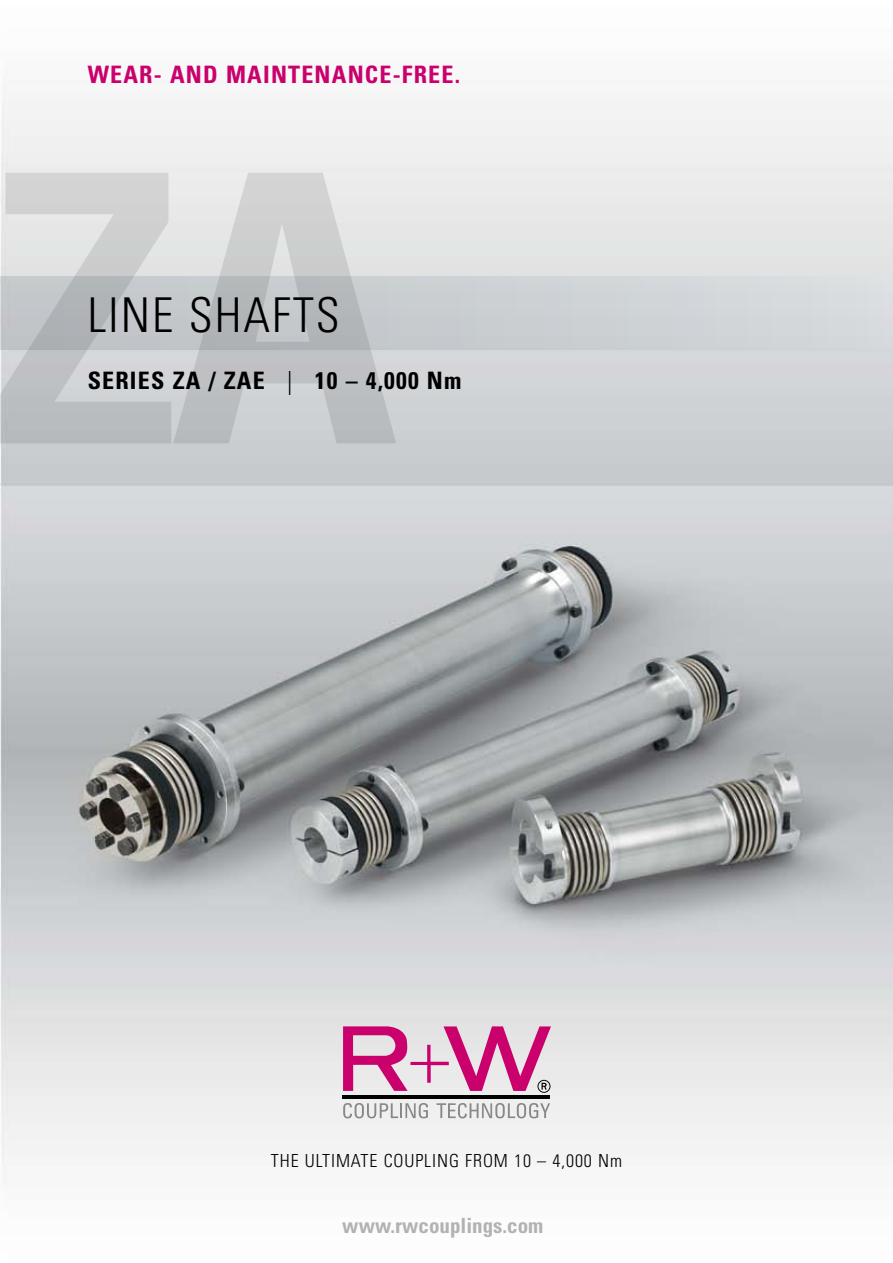
<style>
.page{position:relative;width:893px;height:1263px;background:#fff}
.page>*{position:absolute;margin:0;border:0;box-sizing:border-box;transform-origin:0 0}
.t1{font:700 condensed 375px "Univers";color:#000}
.t2{font:300 condensed 48px "Univers";letter-spacing:.04em;color:#000}
.t3{font:700 condensed 24px "Univers";letter-spacing:.05em;color:#ca006d}
.t4{font:700 condensed 24px "Univers";letter-spacing:.05em;color:#000}
.t5{font:700 condensed 21px "Univers";color:#b1b2b4}
.t6{font:300 condensed 18px "Univers";letter-spacing:.05em;color:#000}
.s1{font-weight:300}
</style>
<div class="page">
<img style="left:0;top:84px;width:893px;height:1099px">
<svg style="left:343px;top:1103px;width:85px;height:15px"></svg>
<svg style="left:436px;top:1103px;width:114px;height:15px"></svg>
<hr style="left:342px;top:1095px;width:207px;height:3px;background:#000">
<svg style="left:343px;top:1026px;width:208px;height:67px;background:#dc92ba"></svg>
<div style="left:0;top:276px;width:893px;height:74px;background:linear-gradient(to right,#bfc3c7,#d6dadd)"></div>
<h3 class="t3" style="left:88px;top:60px;width:374px">WEAR- AND MAINTENANCE-FREE.</h3>
<h1 class="t1" style="left:-8px;top:80px;width:409px">ZA</h1>
<h2 class="t2" style="left:88px;top:287px;width:254px">LINE SHAFTS</h2>
<h3 class="t4" style="left:88px;top:366px;width:375px">SERIES ZA / ZAE <span class="s1">|</span> 10 – 4,000 Nm</h3>
<p class="t6" style="left:271px;top:1150px;width:353px">THE ULTIMATE COUPLING FROM 10 – 4,000 Nm</p>
<p class="t5" style="left:342px;top:1213px;width:203px">www.rwcouplings.com</p>
</div>
